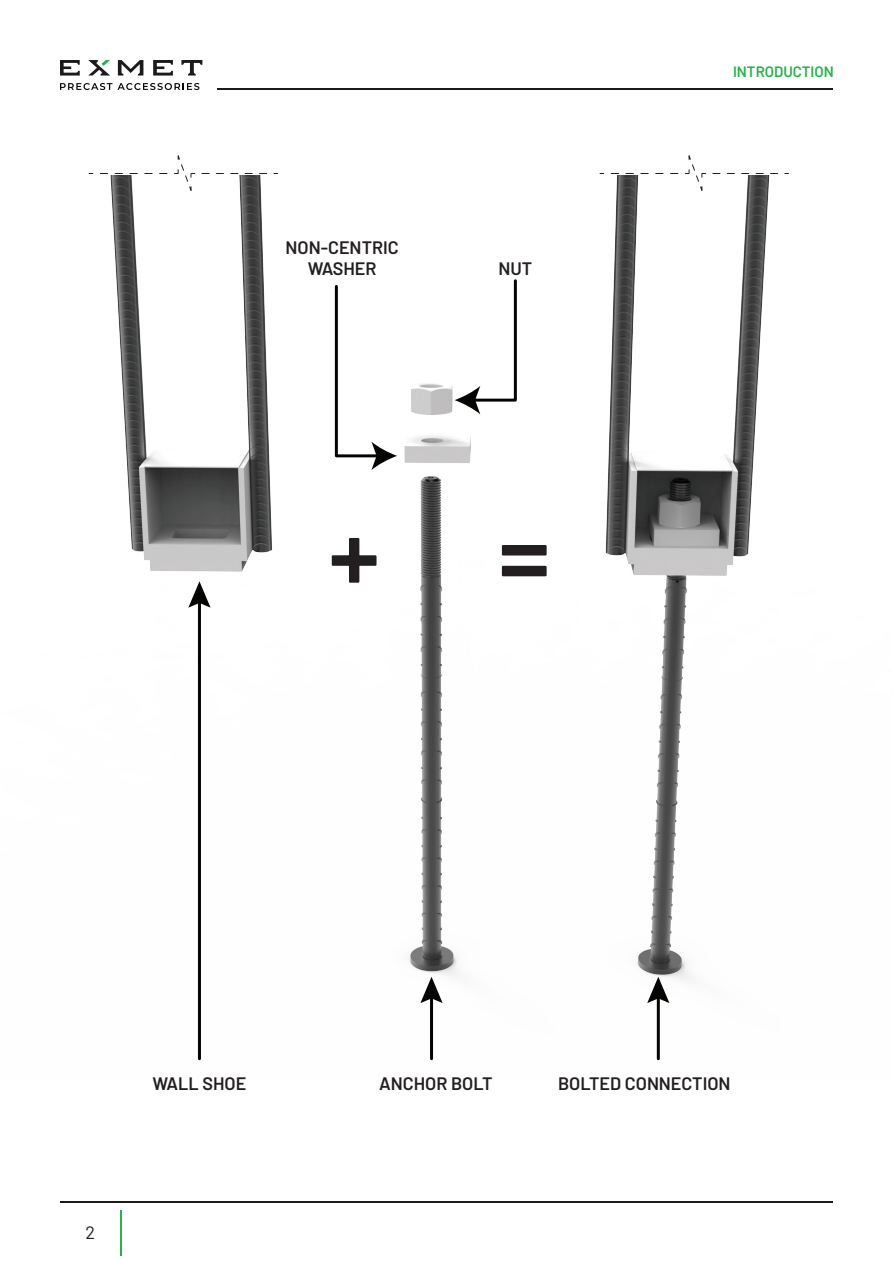
<style>
.page{position:relative;width:893px;height:1263px;background:#fff}
.page>*{position:absolute;margin:0;border:0;box-sizing:border-box;transform-origin:0 0}
.t1{font:600 105px "Barlow";color:#231f20}
.t2{font:600 18px/21.6px "Barlow";color:#231f20;text-align:center}
.t3{font:18px "Barlow";color:#231f20}
.t4{font:600 15px "Barlow";color:#25b24b}
</style>
<div class="page">
<svg style="left:181px;top:60px;width:21px;height:16px"></svg>
<svg style="left:153px;top:60px;width:20px;height:16px"></svg>
<svg style="left:118px;top:60px;width:25px;height:16px"></svg>
<svg style="left:60px;top:60px;width:20px;height:16px"></svg>
<svg style="left:88px;top:60px;width:22px;height:16px"></svg>
<svg style="left:60px;top:83px;width:139px;height:7px"></svg>
<hr style="left:217px;top:88px;width:616px;height:2px;background:#1b1b19">
<hr style="left:60px;top:1201px;width:773px;height:2px;background:#1b1b19">
<hr style="left:120px;top:1210px;width:2px;height:45px;background:#27b24b">
<img style="left:110px;top:176px;width:659px;height:885px">
<hr style="left:430px;top:995px;width:3px;height:64px;background:#040503">
<svg style="left:420px;top:977px;width:23px;height:26px"></svg>
<hr style="left:657px;top:995px;width:3px;height:64px;background:#040503">
<svg style="left:647px;top:977px;width:22px;height:26px"></svg>
<hr style="left:198px;top:599px;width:3px;height:460px;background:#040503">
<svg style="left:188px;top:581px;width:23px;height:27px"></svg>
<svg style="left:333px;top:283px;width:64px;height:187px"></svg>
<svg style="left:455px;top:278px;width:63px;height:136px"></svg>
<svg style="left:685px;top:155px;width:93px;height:40px"></svg>
<svg style="left:600px;top:173px;width:78px;height:1px"></svg>
<svg style="left:174px;top:155px;width:93px;height:40px"></svg>
<svg style="left:89px;top:173px;width:78px;height:1px"></svg>
<p class="t2" style="left:285px;top:235px;width:115px">NON-CENTRIC<br>WASHER</p>
<p class="t2" style="left:498px;top:257px;width:35px">NUT</p>
<h1 class="t1" style="left:328px;top:478px;width:223px">+ =</h1>
<p class="t4" style="left:733px;top:61px;width:102px">INTRODUCTION</p>
<p class="t3" style="left:85px;top:1220px;width:11px">2</p>
<p class="t2" style="left:153px;top:1071px;width:95px">WALL SHOE</p>
<p class="t2" style="left:379px;top:1071px;width:115px">ANCHOR BOLT</p>
<p class="t2" style="left:558px;top:1071px;width:174px">BOLTED CONNECTION</p>
</div>
